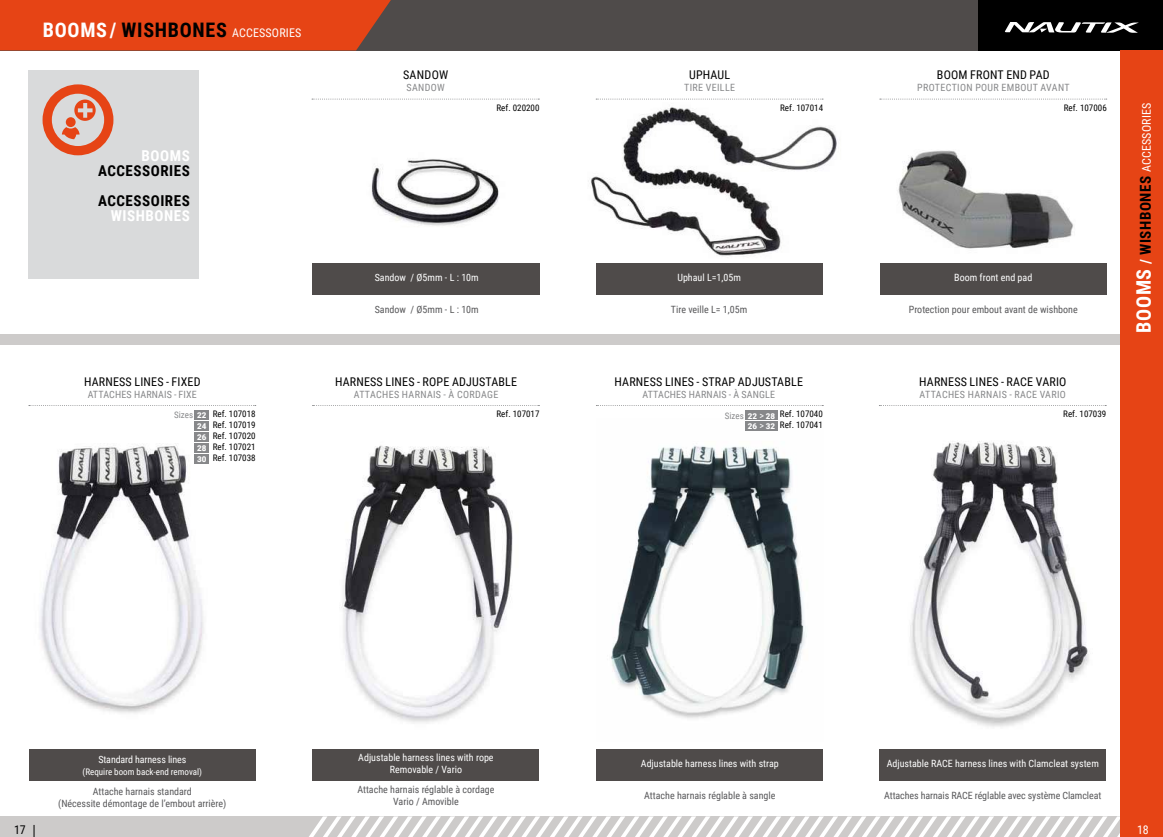
<style>
.page{position:relative;width:1163px;height:837px;background:#fff}
.page>*{position:absolute;margin:0;border:0;box-sizing:border-box;transform-origin:0 0}
.t1{font:700 15px/30px "Roboto Condensed";letter-spacing:.035em;color:#000}
.t2{font:700 15px "Roboto Condensed";letter-spacing:.035em;color:#fff}
.t3{font:12px "Roboto Condensed";letter-spacing:.015em;color:#000}
.t4{font:12px "Roboto Condensed";letter-spacing:.015em;color:#fff}
.t5{font:10px/12px "Roboto Condensed";color:#58585a;text-align:center}
.t6{font:10px/12px "Roboto Condensed";color:#fff;text-align:center}
.t7{font:10px "Roboto Condensed";letter-spacing:.035em;color:#87888a}
.t8{font:9px/11px "Roboto Condensed";color:#000}
.t9{font:9px "Roboto Condensed";color:#fff}
.t10{font:9px "Roboto Condensed";color:#87888a}
.t11{font:900 8px/11px "Roboto";color:#fff;text-align:justify}
.s1{font-weight:700;font-size:20px}
.s2{font-weight:700;font-size:20px;color:#000}
.s3{font-family:"Roboto";font-weight:900;font-size:8px;color:#fff}
.s4{font-size:10px;color:#fff}
.s5{font-family:"Roboto Condensed";font-weight:400;font-size:10px}
.s6{font-weight:700;font-size:15px}
.s7{font-weight:700;font-size:15px;color:#000}
</style>
<div class="page">
<img style="left:371px;top:159px;width:128px;height:67px">
<img style="left:611px;top:418px;width:196px;height:301px">
<div style="left:745px;top:410px;width:32px;height:10px;background:#87888a"></div>
<div style="left:745px;top:421px;width:32px;height:10px;background:#87888a"></div>
<img style="left:40px;top:421px;width:169px;height:292px">
<div style="left:195px;top:409px;width:14px;height:10px;background:#87888a"></div>
<div style="left:195px;top:420px;width:14px;height:10px;background:#87888a"></div>
<div style="left:195px;top:443px;width:14px;height:10px;background:#87888a"></div>
<div style="left:195px;top:432px;width:14px;height:9px;background:#87888a"></div>
<div style="left:195px;top:454px;width:14px;height:10px;background:#87888a"></div>
<div style="left:0;top:334px;width:1148px;height:10px;background:#cdcbca"></div>
<div style="left:596px;top:748px;width:227px;height:32px;background:#4f4b4a"></div>
<svg style="left:596px;top:405px;width:227px;height:1px"></svg>
<div style="left:879px;top:748px;width:227px;height:32px;background:#4f4b4a"></div>
<img style="left:910px;top:441px;width:179px;height:286px">
<svg style="left:879px;top:405px;width:227px;height:1px"></svg>
<img style="left:898px;top:150px;width:176px;height:99px">
<div style="left:879px;top:263px;width:227px;height:31px;background:#4f4b4a"></div>
<svg style="left:879px;top:99px;width:227px;height:1px"></svg>
<div style="left:312px;top:263px;width:227px;height:31px;background:#4f4b4a"></div>
<svg style="left:312px;top:99px;width:227px;height:1px"></svg>
<img style="left:588px;top:107px;width:249px;height:150px">
<div style="left:29px;top:748px;width:227px;height:32px;background:#4f4b4a"></div>
<svg style="left:29px;top:405px;width:227px;height:1px"></svg>
<svg style="left:596px;top:99px;width:227px;height:1px"></svg>
<div style="left:595px;top:263px;width:227px;height:31px;background:#4f4b4a"></div>
<img style="left:341px;top:445px;width:172px;height:278px">
<div style="left:312px;top:748px;width:227px;height:32px;background:#4f4b4a"></div>
<svg style="left:312px;top:405px;width:227px;height:1px"></svg>
<div style="left:0;top:816px;width:1162px;height:20px;background:#cdcbca"></div>
<svg style="left:309px;top:816px;width:811px;height:20px"></svg>
<div style="left:0;top:0;width:1162px;height:50px;background:#4f4b4a"></div>
<div style="left:978px;top:0;width:184px;height:50px;background:#000"></div>
<svg style="left:1004px;top:22px;width:134px;height:11px"></svg>
<div style="left:1120px;top:50px;width:42px;height:786px;background:#e64415"></div>
<div style="left:0;top:0;width:391px;height:50px;background:#e64415"></div>
<div style="left:28px;top:70px;width:170px;height:208px;background:#d9dadb"></div>
<svg style="left:43px;top:84px;width:70px;height:71px"></svg>
<p class="t4" style="left:43px;top:24px;width:259px"><span class="s1">BOOMS /</span> <span class="s2">WISHBONES</span> Accessories</p>
<h1 class="t2" style="left:142px;top:145px;width:39px">BOOMS</h1>
<h1 class="t1" style="left:98px;top:155px;width:93px">ACCESSORIES<br>ACCESSOIRES</h1>
<h1 class="t2" style="left:111px;top:205px;width:72px">WISHBONES</h1>
<p class="t3" style="left:84px;top:373px;width:29px">HARNESS</p>
<p class="t3" style="left:134px;top:373px;width:7px">LINES</p>
<p class="t3" style="left:166px;top:373px;width:29px">- FIXED</p>
<p class="t7" style="left:88px;top:387px;width:7px">ATTA</p>
<p class="t7" style="left:109px;top:387px;width:38px">CHES HARNA</p>
<p class="t7" style="left:164px;top:387px;width:33px">IS - FIXE</p>
<p class="t8" style="left:213px;top:408px;width:44px;text-align:justify">Ref. 107018<br>Ref. 107019<br>Ref. 107020<br>Ref. 107021<br>Ref. 107038</p>
<p class="t10" style="left:174px;top:408px;width:34px">Sizes <span class="s3">22</span></p>
<p class="t11" style="left:197px;top:420px;width:11px">24<br>26<br>28<br>30</p>
<p class="t3" style="left:403px;top:66px;width:45px">Sandow</p>
<p class="t7" style="left:406px;top:81px;width:39px">Sandow</p>
<p class="t8" style="left:496px;top:102px;width:44px">Ref. 020200</p>
<p class="t6" style="left:374px;top:271px;width:105px">Sandow / Ø5mm - L : 10m</p>
<p class="t5" style="left:374px;top:303px;width:105px">Sandow / Ø5mm - L : 10m</p>
<p class="t3" style="left:335px;top:373px;width:29px">HARNESS</p>
<p class="t3" style="left:385px;top:373px;width:7px">LINES</p>
<p class="t3" style="left:417px;top:373px;width:63px">- ROPE ADJUSTA</p>
<p class="t3" style="left:498px;top:373px;width:13px">BLE</p>
<p class="t7" style="left:354px;top:387px;width:7px">ATTA</p>
<p class="t7" style="left:376px;top:387px;width:40px">CHES HARNA</p>
<p class="t7" style="left:433px;top:387px;width:67px">IS - à CORDage</p>
<p class="t8" style="left:496px;top:408px;width:44px">Ref. 107017</p>
<p class="t3" style="left:689px;top:66px;width:43px">Uphaul</p>
<p class="t7" style="left:684px;top:81px;width:52px">Tire veille</p>
<p class="t8" style="left:780px;top:102px;width:44px">Ref. 107014</p>
<p class="t6" style="left:677px;top:271px;width:65px">Uphaul L=1,05m</p>
<p class="t5" style="left:671px;top:303px;width:78px">Tire veille L= 1,05m</p>
<p class="t3" style="left:614px;top:373px;width:29px">HARNESS</p>
<p class="t3" style="left:665px;top:373px;width:7px">LINES</p>
<p class="t3" style="left:696px;top:373px;width:69px">- STRAP ADJUSTA</p>
<p class="t3" style="left:784px;top:373px;width:13px">BLE</p>
<p class="t7" style="left:642px;top:387px;width:7px">ATTA</p>
<p class="t7" style="left:664px;top:387px;width:38px">CHES HARNA</p>
<p class="t7" style="left:718px;top:387px;width:57px">IS - à SANGLE</p>
<p class="t8" style="left:779px;top:408px;width:44px">Ref. 107040<br>Ref. 107041</p>
<p class="t10" style="left:724px;top:409px;width:52px">Sizes <span class="s3">22</span> <span class="s4">&gt;</span> <span class="s3">28</span></p>
<p class="t11" style="left:747px;top:420px;width:29px">26 <span class="s5">&gt;</span> 32</p>
<p class="t3" style="left:936px;top:66px;width:114px">Boom front end pad</p>
<p class="t7" style="left:917px;top:81px;width:154px">Protecti on pour embout avant</p>
<p class="t8" style="left:1063px;top:102px;width:44px">Ref. 107006</p>
<p class="t6" style="left:954px;top:271px;width:79px">Boom front end pad</p>
<p class="t5" style="left:908px;top:303px;width:170px">Protection pour embout avant de wishbone</p>
<p class="t3" style="left:919px;top:373px;width:16px">HARNE</p>
<p class="t3" style="left:954px;top:373px;width:112px">SS LINES - RACE VARIO</p>
<p class="t7" style="left:919px;top:387px;width:7px">ATTA</p>
<p class="t7" style="left:941px;top:387px;width:40px">CHES HARNA</p>
<p class="t7" style="left:998px;top:387px;width:67px">IS - RACE VARIO</p>
<p class="t8" style="left:1063px;top:408px;width:44px">Ref. 107039</p>
<p class="t4" style="left:1137px;top:333px;width:231px;rotate:-90deg"><span class="s1">BOOMS</span> <span class="s6">/</span> <span class="s7">WISHBONES</span> Accessories</p>
<p class="t6" style="left:98px;top:752px;width:89px">Standard harness lines</p>
<p class="t9" style="left:83px;top:765px;width:121px">(Require boom back-end removal)</p>
<p class="t5" style="left:58px;top:784px;width:170px">Attache harnais standard<br>(Nécessite démontage de l’embout arrière)</p>
<p class="t6" style="left:358px;top:751px;width:137px">Adjustable harness lines with rope<br>Removable / Vario</p>
<p class="t5" style="left:357px;top:783px;width:139px">Attache harnais réglable à cordage<br>Vario / Amovible</p>
<p class="t6" style="left:640px;top:756px;width:139px">Adjustable harness lines with strap</p>
<p class="t5" style="left:644px;top:788px;width:133px">Attache harnais réglable à sangle</p>
<p class="t6" style="left:886px;top:756px;width:213px">Adjustable RACE harness lines with Clamcleat system</p>
<p class="t5" style="left:884px;top:788px;width:218px">Attaches harnais RACE réglable avec système Clamcleat</p>
<p class="t3" style="left:14px;top:821px;width:13px">17</p>
<p class="t4" style="left:1136px;top:821px;width:13px">18</p>
</div>
